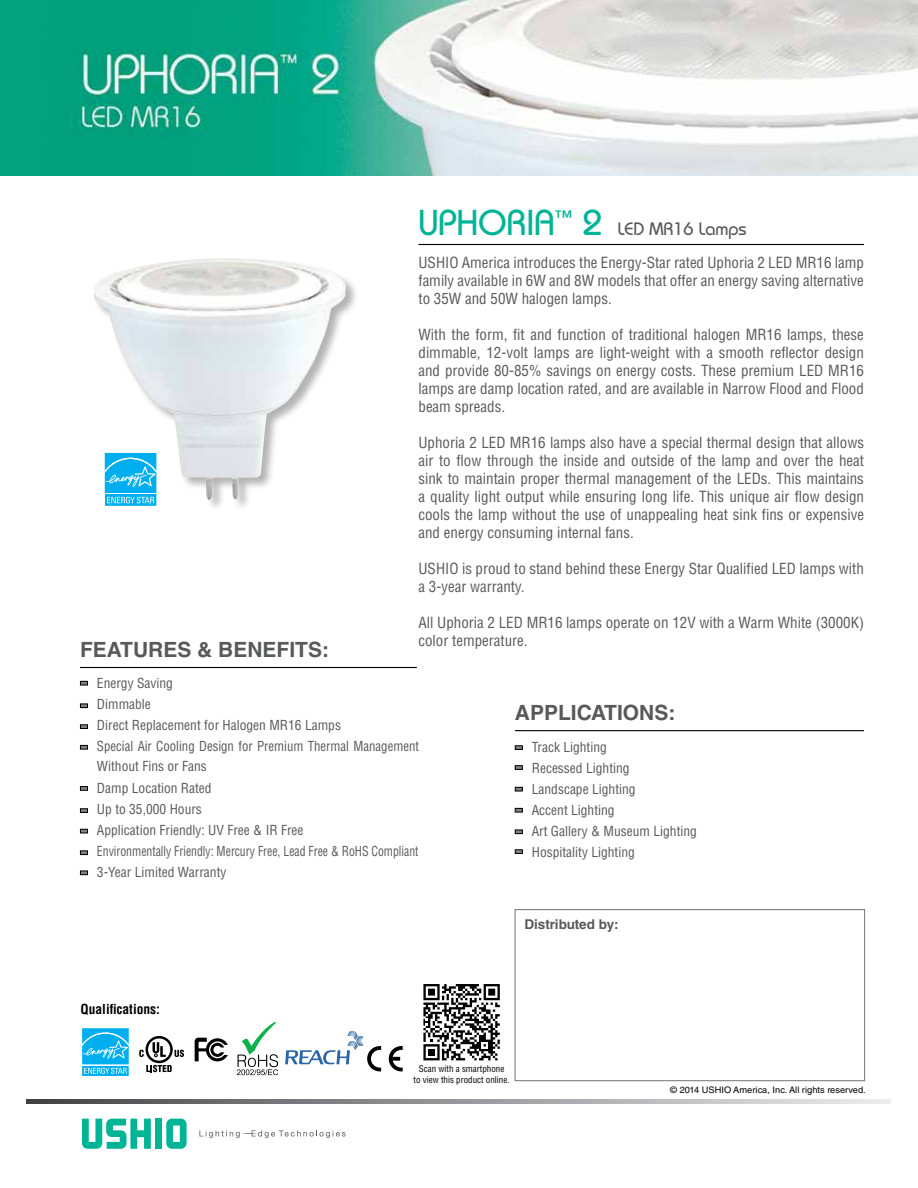
<style>
.page{position:relative;width:918px;height:1188px;background:#fff}
.page>*{position:absolute;margin:0;border:0;box-sizing:border-box;transform-origin:0 0}
.t1{font:700 21px "Helvetica LT Std";color:#58595b}
.t2{font:500 18px "Bauhaus Std";color:#58595b}
.t3{font:condensed 15px/18px "Helvetica LT Std";color:#58595b;text-align:justify}
.t4{font:condensed 13.5px/21px "Helvetica LT Std";color:#58595b}
.t5{font:700 condensed 13.5px "Helvetica LT Std";color:#000}
.t6{font:700 13.5px "Helvetica LT Std";color:#58595b}
.t7{font:condensed 9px/10.8px "Helvetica LT Std";color:#000;text-align:center}
.t8{font:9px "Helvetica LT Std";color:#000}
.s1{font-size:36px;color:#00b495}
</style>
<div class="page">
<hr style="left:418px;top:244px;width:446px;height:1px;background:#000">
<hr style="left:515px;top:730px;width:349px;height:1px;background:#000">
<svg style="left:514px;top:745px;width:9px;height:5px"></svg>
<svg style="left:514px;top:765px;width:9px;height:5px"></svg>
<svg style="left:514px;top:787px;width:9px;height:5px"></svg>
<svg style="left:514px;top:808px;width:9px;height:5px"></svg>
<svg style="left:514px;top:829px;width:9px;height:5px"></svg>
<svg style="left:514px;top:849px;width:9px;height:5px"></svg>
<div style="left:93px;top:257px;width:266px;height:256px;background:#000;opacity:.3"></div>
<img style="left:93px;top:258px;width:253px;height:242px">
<hr style="left:80px;top:667px;width:337px;height:1px;background:#000">
<svg style="left:80px;top:681px;width:8px;height:5px"></svg>
<svg style="left:80px;top:703px;width:8px;height:5px"></svg>
<svg style="left:80px;top:724px;width:8px;height:5px"></svg>
<svg style="left:80px;top:745px;width:8px;height:5px"></svg>
<svg style="left:80px;top:786px;width:8px;height:5px"></svg>
<svg style="left:80px;top:808px;width:8px;height:5px"></svg>
<svg style="left:80px;top:828px;width:8px;height:6px"></svg>
<svg style="left:80px;top:850px;width:8px;height:5px"></svg>
<svg style="left:80px;top:870px;width:8px;height:5px"></svg>
<div style="left:155px;top:1119px;width:7px;height:30px;background:#00b495"></div>
<svg style="left:166px;top:1119px;width:21px;height:30px"></svg>
<svg style="left:82px;top:1119px;width:69px;height:30px"></svg>
<svg style="left:199px;top:1130px;width:147px;height:8px"></svg>
<svg style="left:27px;top:1100px;width:864px;height:4px;background:#969799"></svg>
<div style="left:514px;top:909px;width:351px;height:172px;background:#fff;border:1px solid #808285"></div>
<svg style="left:423px;top:984px;width:77px;height:76px"></svg>
<svg style="left:146px;top:1065px;width:26px;height:7px"></svg>
<svg style="left:175px;top:1050px;width:9px;height:7px"></svg>
<svg style="left:146px;top:1036px;width:27px;height:27px"></svg>
<svg style="left:148px;top:1038px;width:22px;height:23px"></svg>
<svg style="left:153px;top:1042px;width:13px;height:15px"></svg>
<svg style="left:139px;top:1050px;width:5px;height:7px"></svg>
<svg style="left:195px;top:1038px;width:33px;height:23px"></svg>
<svg style="left:237px;top:1022px;width:41px;height:53px"></svg>
<svg style="left:285px;top:1031px;width:118px;height:40px"></svg>
<img style="left:0;top:0;width:918px;height:176px">
<div style="left:104px;top:452px;width:54px;height:42px;background:#f2fafe"></div>
<svg style="left:104px;top:453px;width:54px;height:54px;background:#37bff2"></svg>
<svg style="left:82px;top:1028px;width:47px;height:48px;background:#30bdf1"></svg>
<p class="t2" style="left:418px;top:218px;width:330px"><span class="s1">UPHORIA</span><sup>™</sup> <span class="s1">2</span> LED MR16 Lamps</p>
<p class="t3" style="left:418px;top:253px;width:447px">USHIO America introduces the Energy-Star rated Uphoria 2 LED MR16 lamp family available in 6W and 8W models that offer an energy saving alternative to 35W and 50W halogen lamps.</p>
<p class="t3" style="left:418px;top:325px;width:447px">With the form, fit and function of traditional halogen MR16 lamps, these dimmable, 12-volt lamps are light-weight with a smooth reflector design and provide 80-85% savings on energy costs. These premium LED MR16 lamps are damp location rated, and are available in Narrow Flood and Flood beam spreads.</p>
<p class="t3" style="left:418px;top:433px;width:447px">Uphoria 2 LED MR16 lamps also have a special thermal design that allows air to flow through the inside and outside of the lamp and over the heat sink to maintain proper thermal management of the LEDs. This maintains a quality light output while ensuring long life. This unique air flow design cools the lamp without the use of unappealing heat sink fins or expensive and energy consuming internal fans.</p>
<p class="t3" style="left:418px;top:559px;width:447px">USHIO is proud to stand behind these Energy Star Qualified LED lamps with a 3-year warranty.</p>
<p class="t3" style="left:418px;top:613px;width:447px">All Uphoria 2 LED MR16 lamps operate on 12V with a Warm White (3000K) color temperature.</p>
<h1 class="t1" style="left:80px;top:637px;width:250px">FEATURES &amp; BENEFITS:</h1>
<p class="t4" style="left:97px;top:673px;width:324px">Energy Saving<br>Dimmable<br>Direct Replacement for Halogen MR16 Lamps<br>Special Air Cooling Design for Premium Thermal Management</p>
<p class="t4" style="left:97px;top:755px;width:116px;line-height:22.5px">Without Fins or Fans<br>Damp Location Rated</p>
<p class="t4" style="left:97px;top:799px;width:323px">Up to 35,000 Hours<br>Application Friendly: UV Free &amp; IR Free<br>Environmentally Friendly: Mercury Free, Lead Free &amp; RoHS Compliant 3-Year Limited Warranty</p>
<h1 class="t1" style="left:515px;top:700px;width:162px">APPLICATIONS:</h1>
<p class="t4" style="left:532px;top:736px;width:167px">Track Lighting<br>Recessed Lighting<br>Landscape Lighting<br>Accent Lighting<br>Art Gallery &amp; Museum Lighting<br>Hospitality Lighting</p>
<p class="t5" style="left:81px;top:1001px;width:81px">Qualifications:</p>
<p class="t6" style="left:524px;top:916px;width:96px">Distributed by:</p>
<p class="t7" style="left:414px;top:1064px;width:98px">Scan with a smartphone<br>to view this product online.</p>
<p class="t8" style="left:670px;top:1084px;width:197px">© 2014 USHIO America, Inc. All rights reserved.</p>
</div>
